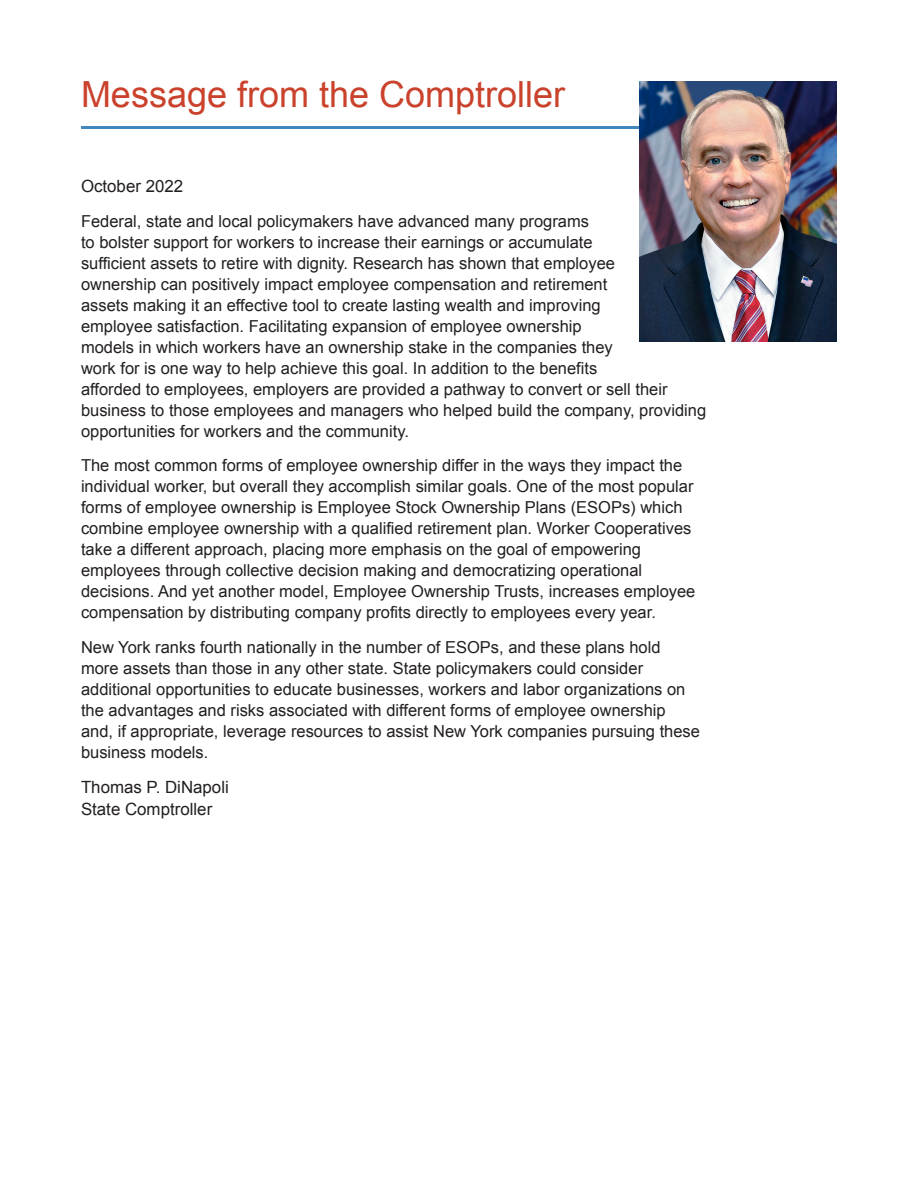
<style>
.page{position:relative;width:918px;height:1188px;background:#fff}
.page>*{position:absolute;margin:0;border:0;box-sizing:border-box;transform-origin:0 0}
.t1{font:36px "Arial";color:#ca422c}
._3_Body_Text{font:16.8px/21.8px "Arial";color:#231f20}
._3_Body_Text-2{font:16.5px/21px "Arial";color:#231f20}
</style>
<div class="page">
<hr style="left:81px;top:126px;width:756px;height:3px;background:#4086bf">
<img style="left:639px;top:81px;width:198px;height:261px">
<p class="t1" style="left:81px;top:71px;width:486px">Message from the Comptroller</p>
<p class="_3_Body_Text" style="left:81px;top:176px;width:104px">October 2022</p>
<p class="_3_Body_Text-2" style="left:81px;top:211px;width:627px">Federal, state and local policymakers have advanced many programs<br>to bolster support for workers to increase their earnings or accumulate<br>sufficient assets to retire with dignity. Research has shown that employee<br>ownership can positively impact employee compensation and retirement<br>assets making it an effective tool to create lasting wealth and improving<br>employee satisfaction. Facilitating expansion of employee ownership<br>models in which workers have an ownership stake in the companies they<br>work for is one way to help achieve this goal. In addition to the benefits<br>afforded to employees, employers are provided a pathway to convert or sell their business to those employees and managers who helped build the company, providing opportunities for workers and the community.</p>
<p class="_3_Body_Text-2" style="left:81px;top:455px;width:616px">The most common forms of employee ownership differ in the ways they impact the individual worker, but overall they accomplish similar goals. One of the most popular forms of employee ownership is Employee Stock Ownership Plans (ESOPs) which combine employee ownership with a qualified retirement plan. Worker Cooperatives take a different approach, placing more emphasis on the goal of empowering employees through collective decision making and democratizing operational decisions. And yet another model, Employee Ownership Trusts, increases employee compensation by distributing company profits directly to employees every year.</p>
<p class="_3_Body_Text-2" style="left:81px;top:637px;width:621px">New York ranks fourth nationally in the number of ESOPs, and these plans hold more assets than those in any other state. State policymakers could consider additional opportunities to educate businesses, workers and labor organizations on the advantages and risks associated with different forms of employee ownership and, if appropriate, leverage resources to assist New York companies pursuing these business models.</p>
<p class="_3_Body_Text" style="left:81px;top:776px;width:149px">Thomas P. DiNapoli<br>State Comptroller</p>
</div>
